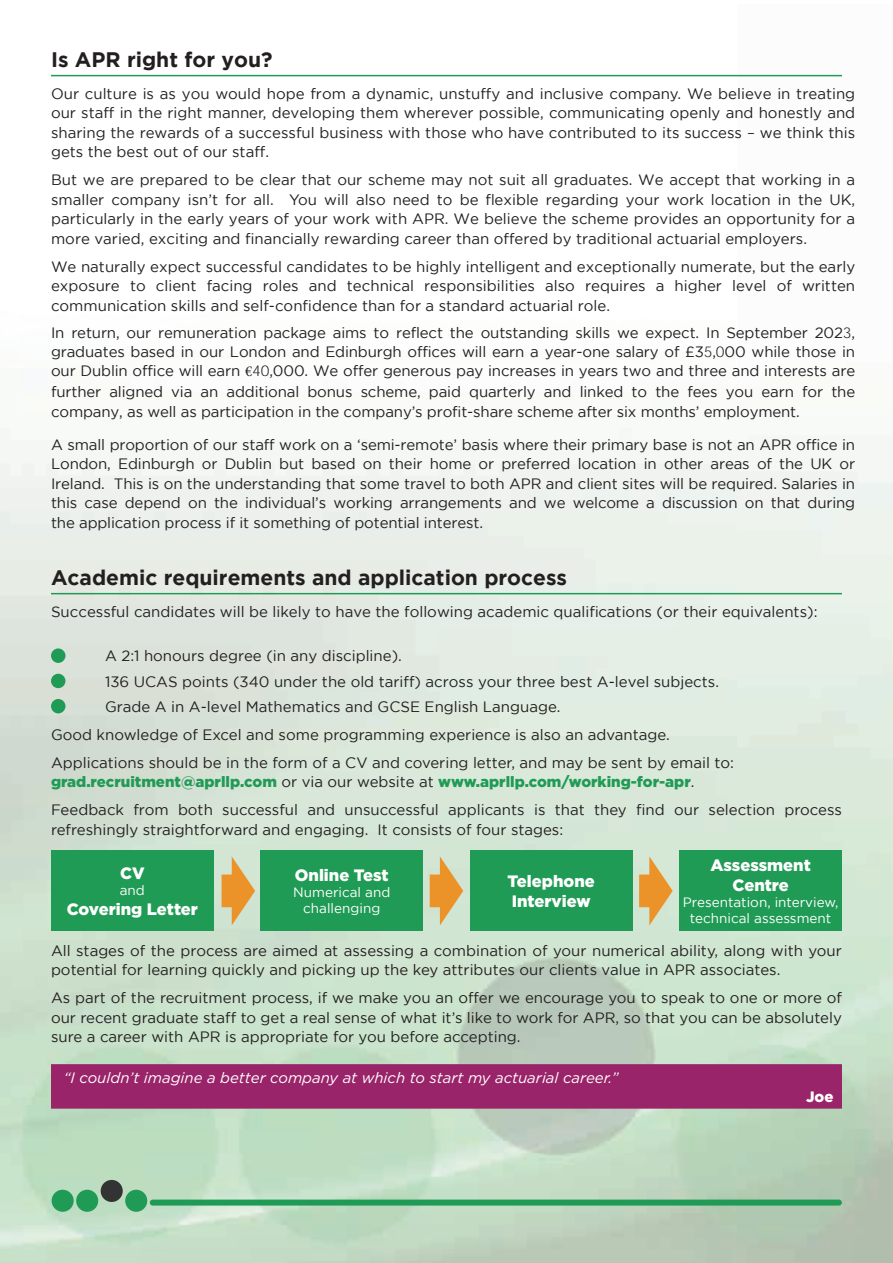
<style>
.page{position:relative;width:893px;height:1263px;background:#fff}
.page>*{position:absolute;margin:0;border:0;box-sizing:border-box;transform-origin:0 0}
.t1{font:700 21px "Gotham";color:#231f20}
.t2{font:900 16.5px/19.8px "Gotham";color:#fff}
.t3{font:15px/19.5px "Gotham";color:#231f20;text-align:justify}
.t4{font:italic 15px "Gotham";color:#fff}
.t5{font:900 15px "Gotham";color:#fff}
.t6{font:13.5px/16.2px "Gotham";color:#fff;text-align:center}
.s1{font-family:"Adobe Gothic Std";font-weight:300}
.s2{font-family:"Minion Pro"}
.s3{font-weight:900;color:#209b55}
</style>
<div class="page">
<img style="left:0;top:74px;width:367px;height:1031px">
<img style="left:366px;top:74px;width:369px;height:296px">
<img style="left:367px;top:368px;width:369px;height:696px">
<img style="left:735px;top:842px;width:158px;height:421px">
<img style="left:0;top:1105px;width:736px;height:158px">
<hr style="left:51px;top:75px;width:791px;height:1px;background:#209b55">
<hr style="left:51px;top:593px;width:791px;height:1px;background:#209b55">
<div style="left:51px;top:1064px;width:791px;height:42px;background:#992469"></div>
<div style="left:51px;top:1083px;width:791px;height:26px;background:#992469"></div>
<div style="left:51px;top:648px;width:14px;height:15px;background:#209b55;border-radius:50%"></div>
<div style="left:51px;top:674px;width:14px;height:14px;background:#209b55;border-radius:50%"></div>
<div style="left:51px;top:699px;width:14px;height:14px;background:#209b55;border-radius:50%"></div>
<div style="left:153px;top:1199px;width:686px;height:6px;background:#209b55"></div>
<div style="left:101px;top:1180px;width:22px;height:22px;background:#323332;border-radius:50%"></div>
<div style="left:52px;top:1190px;width:22px;height:22px;background:#209b55;border-radius:50%"></div>
<div style="left:76px;top:1190px;width:22px;height:22px;background:#209b55;border-radius:50%"></div>
<div style="left:125px;top:1190px;width:22px;height:22px;background:#209b55;border-radius:50%"></div>
<div style="left:51px;top:850px;width:163px;height:81px;background:#209b55"></div>
<div style="left:260px;top:850px;width:163px;height:81px;background:#209b55"></div>
<div style="left:470px;top:850px;width:162px;height:81px;background:#209b55"></div>
<div style="left:679px;top:850px;width:163px;height:81px;background:#209b55"></div>
<svg style="left:222px;top:856px;width:33px;height:69px;background:#ddbc7e"></svg>
<svg style="left:430px;top:856px;width:33px;height:69px;background:#debc7d"></svg>
<svg style="left:639px;top:856px;width:34px;height:69px;background:#debd80"></svg>
<h1 class="t1" style="left:51px;top:47px;width:223px">Is APR right for you?</h1>
<p class="t3" style="left:51px;top:84px;width:806px">Our culture is as you would hope from a dynamic, unstuffy and inclusive company. We believe in treating our staff in the right manner, developing them wherever possible, communicating openly and honestly and sharing the rewards of a successful business with those who have contributed to its success – we think this gets the best out of our staff.</p>
<p class="t3" style="left:51px;top:170px;width:806px">But we are prepared to be clear that our scheme may not suit all graduates. We accept that working in a smaller company isn’t for all. You will also need to be flexible regarding your work location in the UK, particularly in the early years of your work with APR. We believe the scheme provides an opportunity for a more varied, exciting and financially rewarding career than offered by traditional actuarial employers.</p>
<p class="t3" style="left:51px;top:257px;width:806px">We naturally expect successful candidates to be highly intelligent and exceptionally numerate, but the early exposure to client facing roles and technical responsibilities also requires a higher level of written communication skills and self-confidence than for a standard actuarial role.</p>
<p class="t3" style="left:51px;top:322px;width:806px">In return, our remuneration package aims to reflect the outstanding skills we expect. In September 202<span class="s1">3</span>, graduates based in our London and Edinburgh offices will earn a year-one salary of £3<span class="s1">5</span>,<span class="s1">0</span>00 while those in our Dublin office will earn <span class="s2">€</span><span class="s1">40</span>,000. We offer generous pay increases in years two and three and interests are</p>
<p class="t3" style="left:51px;top:382px;width:806px">further aligned via an additional bonus scheme, paid quarterly and linked to the fees you earn for the company, as well as participation in the company’s profit-share scheme after six months’ employment.</p>
<p class="t3" style="left:51px;top:435px;width:806px">A small proportion of our staff work on a ‘semi-remote’ basis where their primary base is not an APR office in London, Edinburgh or Dublin but based on their home or preferred location in other areas of the UK or Ireland. This is on the understanding that some travel to both APR and client sites will be required. Salaries in this case depend on the individual’s working arrangements and we welcome a discussion on that during the application process if it something of potential interest.</p>
<h1 class="t1" style="left:51px;top:565px;width:518px">Academic requirements and application process</h1>
<p class="t3" style="left:51px;top:601px;width:768px">Successful candidates will be likely to have the following academic qualifications (or their equivalents):</p>
<p class="t3" style="left:105px;top:643px;width:616px;line-height:25.2px;text-align:left">A 2:1 honours degree (in any discipline).<br>136 UCAS points (340 under the old tariff) across your three best A-level subjects.<br>Grade A in A-level Mathematics and GCSE English Language.</p>
<p class="t3" style="left:51px;top:720px;width:684px;line-height:28px">Good knowledge of Excel and some programming experience is also an advantage.<br>Applications should be in the form of a CV and covering letter, and may be sent by email to:</p>
<p class="t3" style="left:51px;top:768px;width:792px;line-height:28px"><span class="s3">grad.recruitment@aprllp.com</span> or via our website at <span class="s3">www.aprllp.com/working-for-apr</span>.<br>Feedback from both successful and unsuccessful applicants is that they find our selection process</p>
<p class="t3" style="left:51px;top:820px;width:514px">refreshingly straightforward and engaging. It consists of four stages:</p>
<p class="t2" style="left:120px;top:863px;width:26px">CV</p>
<p class="t6" style="left:120px;top:882px;width:27px">and</p>
<p class="t2" style="left:67px;top:899px;width:133px">Covering Letter</p>
<p class="t2" style="left:295px;top:864px;width:95px">Online Test</p>
<p class="t6" style="left:293px;top:884px;width:99px">Numerical and challenging</p>
<p class="t2" style="left:508px;top:871px;width:89px">Telephone<br>Interview</p>
<p class="t2" style="left:710px;top:855px;width:102px;text-align:center">Assessment<br>Centre</p>
<p class="t6" style="left:683px;top:894px;width:157px">Presentation, interview, technical assessment</p>
<p class="t3" style="left:51px;top:940px;width:792px">All stages of the process are aimed at assessing a combination of your numerical ability, along with your potential for learning quickly and picking up the key attributes our clients value in APR associates.</p>
<p class="t3" style="left:51px;top:988px;width:792px">As part of the recruitment process, if we make you an offer we encourage you to speak to one or more of our recent graduate staff to get a real sense of what it’s like to work for APR, so that you can be absolutely sure a career with APR is appropriate for you before accepting.</p>
<p class="t4" style="left:64px;top:1069px;width:556px">“I couldn’t imagine a better company at which to start my actuarial career.”</p>
<p class="t5" style="left:806px;top:1088px;width:29px">Joe</p>
</div>
